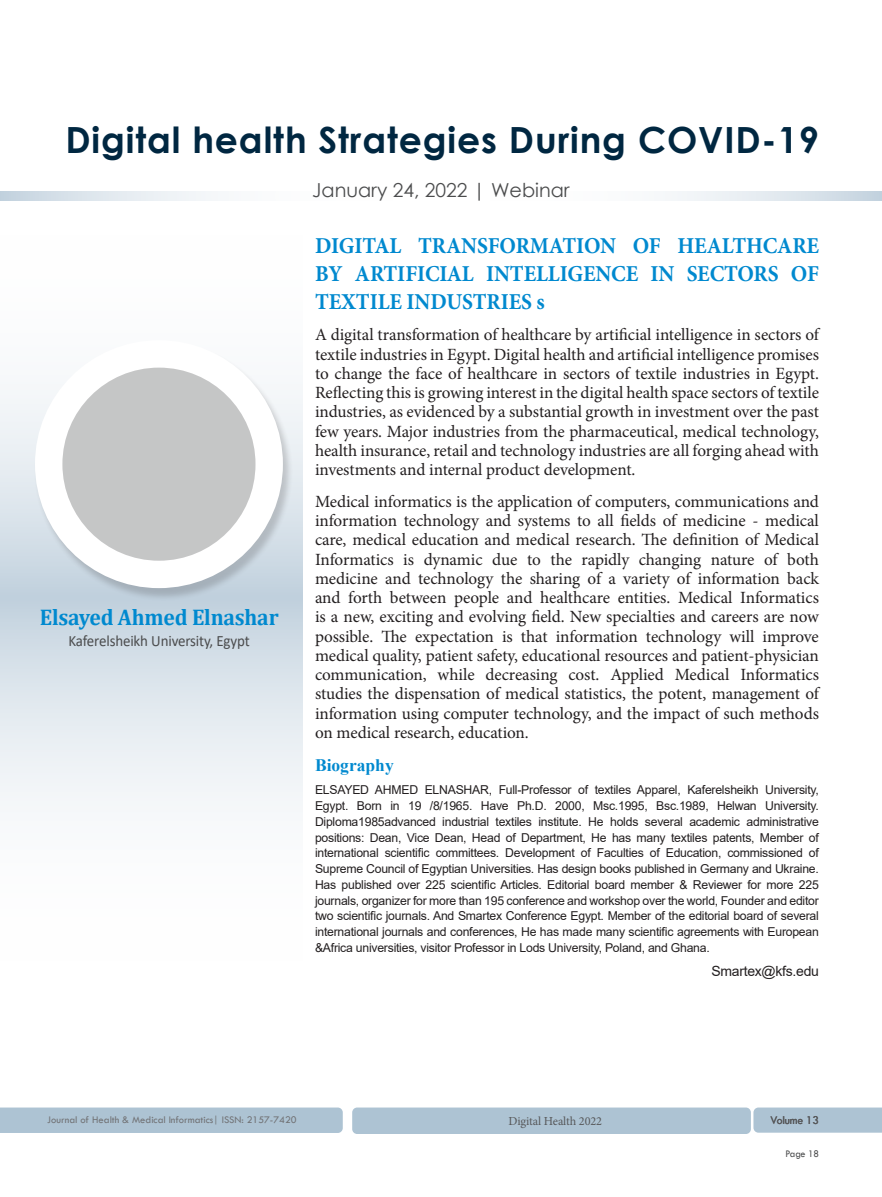
<style>
.page{position:relative;width:882px;height:1197px;background:#fff}
.page>*{position:absolute;margin:0;border:0;box-sizing:border-box;transform-origin:0 0}
.t1{font:700 36.05px "Century Gothic";letter-spacing:.025em;color:#002741}
.Abstract{font:700 22.75px/28px "Minion Pro";letter-spacing:-.005em;color:#0089cf;text-align:justify;scale:.95 1}
.t2{font:700 22.75px "Cambria";letter-spacing:-.01em;color:#0089cf;scale:.95 1}
.t3{font:19.25px "Century Gothic";color:#4b4c4d}
.Bio_Heading{font:700 17.5px "Times New Roman";color:#0089cf}
.Abstract-2{font:17.15px/19.2px "Minion Pro";letter-spacing:-.005em;color:#231f20;text-align:justify}
.t4{font:15.75px "Calibri";letter-spacing:-.01em;color:#4b4c4d;scale:.95 1}
.Biography{font:14px "Arial";letter-spacing:-.02em;color:#231f20}
.Biography-2{font:12.25px/15.8px "Arial";letter-spacing:-.02em;color:#231f20;text-align:justify}
.t5{font:12.25px "Minion Pro";letter-spacing:-.01em;color:#57585a}
.t6{font:12.25px "Tw Cen";letter-spacing:-.01em;color:#57585a;scale:.95 1}
.t7{font:10.5px "Tw Cen";color:#717275}
.t8{font:10.5px "Tw Cen";letter-spacing:-.02em;color:#4b4c4d;scale:.95 1}
</style>
<div class="page">
<svg style="left:0;top:192px;width:882px;height:9px;fill:#f6f8fa"></svg>
<div style="left:0;top:597px;width:302px;height:393px;background:linear-gradient(to bottom,#cedae4,#fff)"></div>
<div style="left:0;top:205px;width:302px;height:392px;background:linear-gradient(to bottom,#fff,#cedbe4)"></div>
<div style="left:0;top:1108px;width:343px;height:25px;background:#adc3d3"></div>
<div style="left:352px;top:1108px;width:399px;height:26px;background:#adc3d3;border-radius:5px"></div>
<div style="left:753px;top:1108px;width:129px;height:25px;background:#adc3d3"></div>
<div style="left:34px;top:341px;width:260px;height:260px;background:#231f20;opacity:.2"></div>
<div style="left:35px;top:340px;width:248px;height:248px;background:#fff;border-radius:50%"></div>
<div style="left:62px;top:368px;width:194px;height:193px;background:#c5c6c6;border-radius:50%"></div>
<h1 class="t1" style="left:65px;top:113px;width:755px">Digital health Strategies During COVID-19</h1>
<p class="t3" style="left:312px;top:177px;width:259px">January 24, 2022 | Webinar</p>
<p class="t2" style="left:40px;top:601px;width:253px">Elsayed Ahmed Elnashar</p>
<p class="t4" style="left:69px;top:630px;width:192px">Kaferelsheikh University, Egypt</p>
<p class="Abstract" style="left:315px;top:231px;width:532px">DIGITAL TRANSFORMATION OF HEALTHCARE BY ARTIFICIAL INTELLIGENCE IN SECTORS OF TEXTILE INDUSTRIES s</p>
<p class="Abstract-2" style="left:315px;top:325px;width:506px">A digital transformation of healthcare by artificial intelligence in sectors of textile industries in Egypt. Digital health and artificial intelligence promises to change the face of healthcare in sectors of textile industries in Egypt.<br>Reflecting this is growing interest in the digital health space sectors of textile industries, as evidenced by a substantial growth in investment over the past few years. Major industries from the pharmaceutical, medical technology, health insurance, retail and technology industries are all forging ahead with investments and internal product development.</p>
<p class="Abstract-2" style="left:315px;top:492px;width:506px">Medical informatics is the application of computers, communications and information technology and systems to all fields of medicine - medical care, medical education and medical research. The definition of Medical Informatics is dynamic due to the rapidly changing nature of both medicine and technology the sharing of a variety of information back and forth between people and healthcare entities. Medical Informatics is a new, exciting and evolving field. New specialties and careers are now possible. The expectation is that information technology will improve medical quality, patient safety, educational resources and patient-physician communication, while decreasing cost. Applied Medical Informatics studies the dispensation of medical statistics, the potent, management of information using computer technology, and the impact of such methods on medical research, education.</p>
<p class="Bio_Heading" style="left:315px;top:753px;width:80px">Biography</p>
<p class="Biography-2" style="left:315px;top:782px;width:505px">ELSAYED AHMED ELNASHAR, Full-Professor of textiles Apparel, Kaferelsheikh University, Egypt. Born in 19 /8/1965. Have Ph.D. 2000, Msc.1995, Bsc.1989, Helwan University.<br>Diploma1985advanced industrial textiles institute. He holds several academic administrative positions: Dean, Vice Dean, Head of Department, He has many textiles patents, Member of international scientific committees. Development of Faculties of Education, commissioned of Supreme Council of Egyptian Universities. Has design books published in Germany and Ukraine.<br>Has published over 225 scientific Articles. Editorial board member &amp; Reviewer for more 225 journals, organizer for more than 195 conference and workshop over the world, Founder and editor two scientific journals. And Smartex Conference Egypt. Member of the editorial board of several international journals and conferences, He has made many scientific agreements with European &amp;Africa universities, visitor Professor in Lods University, Poland, and Ghana.</p>
<p class="Biography" style="left:711px;top:962px;width:109px">Smartex@kfs.edu</p>
<p class="t7" style="left:47px;top:1114px;width:251px">Journal of Health &amp; Medical Informatics| ISSN: 2157-7420</p>
<p class="t5" style="left:509px;top:1113px;width:95px">Digital Health 2022</p>
<p class="t6" style="left:771px;top:1113px;width:53px">Volume 13</p>
<p class="t8" style="left:786px;top:1147px;width:37px">Page 18</p>
</div>
